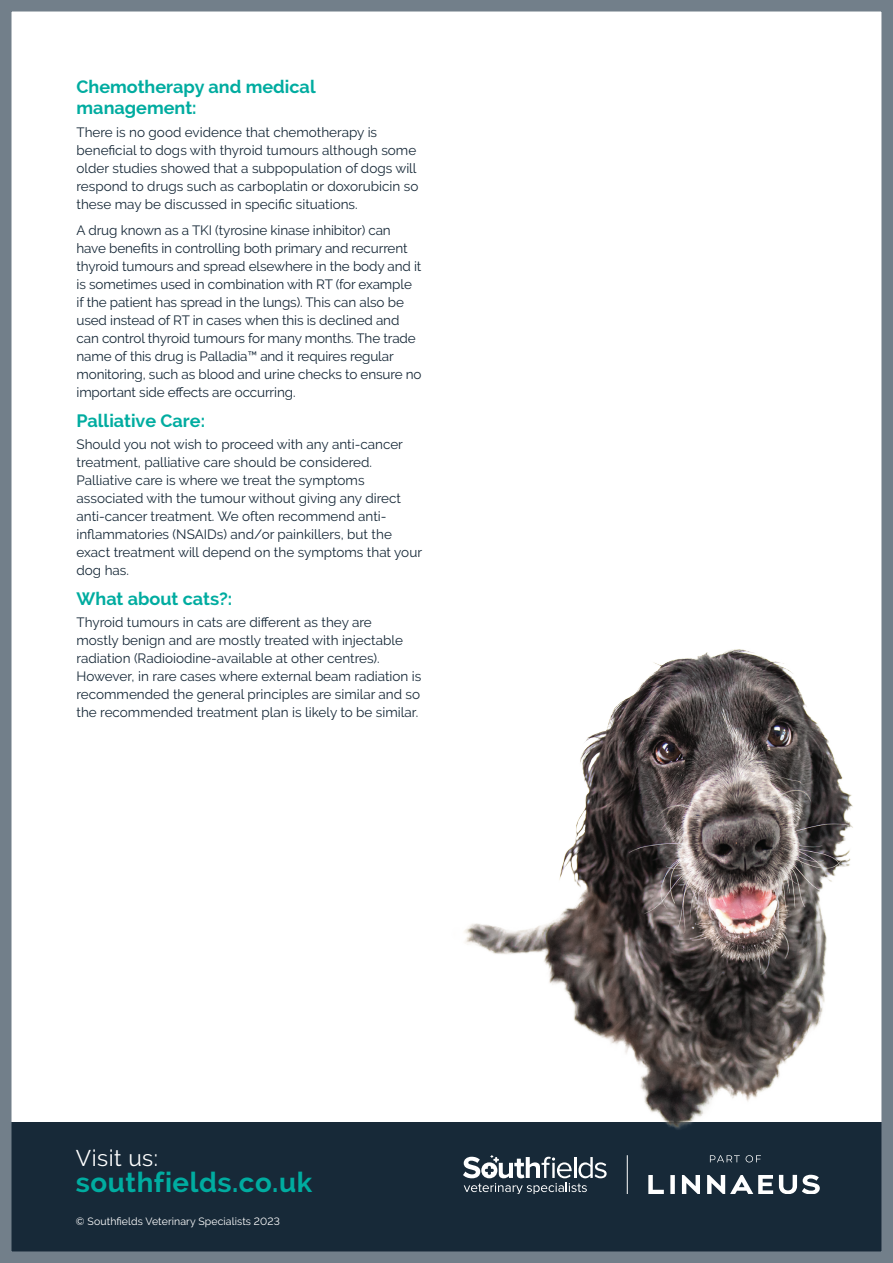
<style>
.page{position:relative;width:893px;height:1263px;background:#fff}
.page>*{position:absolute;margin:0;border:0;box-sizing:border-box;transform-origin:0 0}
.t1{font:700 27.75px "Raleway";letter-spacing:.02em;color:#00aca0}
.t2{font:22.65px "Raleway";letter-spacing:.02em;color:#fff}
.t3{font:700 18px/21px "Raleway";color:#00aca0}
.t4{font:13.5px/18px "Raleway";color:#172938}
.t5{font:10.5px "Raleway";letter-spacing:.01em;color:#fff}
</style>
<div class="page">
<div style="left:0;top:1123px;width:893px;height:140px;background:#172938"></div>
<svg style="left:463px;top:1155px;width:144px;height:38px"></svg>
<div style="left:670px;top:1175px;width:5px;height:18px;background:#fff"></div>
<svg style="left:682px;top:1175px;width:18px;height:18px"></svg>
<svg style="left:707px;top:1175px;width:66px;height:18px"></svg>
<svg style="left:779px;top:1175px;width:41px;height:18px"></svg>
<svg style="left:648px;top:1175px;width:16px;height:18px"></svg>
<svg style="left:710px;top:1155px;width:51px;height:7px"></svg>
<hr style="left:627px;top:1155px;width:1px;height:38px;background:#fff">
<div style="left:0;top:0;width:893px;height:1263px;border:12px solid #727f8a"></div>
<img style="left:264px;top:576px;width:629px;height:569px">
<p class="t3" style="left:77px;top:77px;width:241px">Chemotherapy and medical management:</p>
<p class="t4" style="left:77px;top:123px;width:343px">There is no good evidence that chemotherapy is beneficial to dogs with thyroid tumours although some older studies showed that a subpopulation of dogs will respond to drugs such as carboplatin or doxorubicin so these may be discussed in specific situations.</p>
<p class="t4" style="left:77px;top:221px;width:346px">A drug known as a TKI (tyrosine kinase inhibitor) can have benefits in controlling both primary and recurrent thyroid tumours and spread elsewhere in the body and it is sometimes used in combination with RT (for example if the patient has spread in the lungs). This can also be used instead of RT in cases when this is declined and can control thyroid tumours for many months. The trade name of this drug is Palladia™ and it requires regular monitoring, such as blood and urine checks to ensure no important side effects are occurring.</p>
<p class="t3" style="left:77px;top:410px;width:130px">Palliative Care:</p>
<p class="t4" style="left:77px;top:435px;width:347px">Should you not wish to proceed with any anti-cancer treatment, palliative care should be considered.<br>Palliative care is where we treat the symptoms associated with the tumour without giving any direct anti-cancer treatment. We often recommend anti&shy;inflammatories (NSAIDs) and/or painkillers, but the exact treatment will depend on the symptoms that your dog has.</p>
<p class="t3" style="left:77px;top:588px;width:157px">What about cats?:</p>
<p class="t4" style="left:77px;top:613px;width:346px">Thyroid tumours in cats are different as they are<br>mostly benign and are mostly treated with injectable radiation (Radioiodine-available at other centres).<br>However, in rare cases where external beam radiation is recommended the general principles are similar and so the recommended treatment plan is likely to be similar.</p>
<p class="t2" style="left:76px;top:1145px;width:84px">Visit us:</p>
<p class="t1" style="left:76px;top:1166px;width:238px">southfields.co.uk</p>
<p class="t5" style="left:76px;top:1215px;width:205px">© Southfields Veterinary Specialists 2023</p>
</div>
